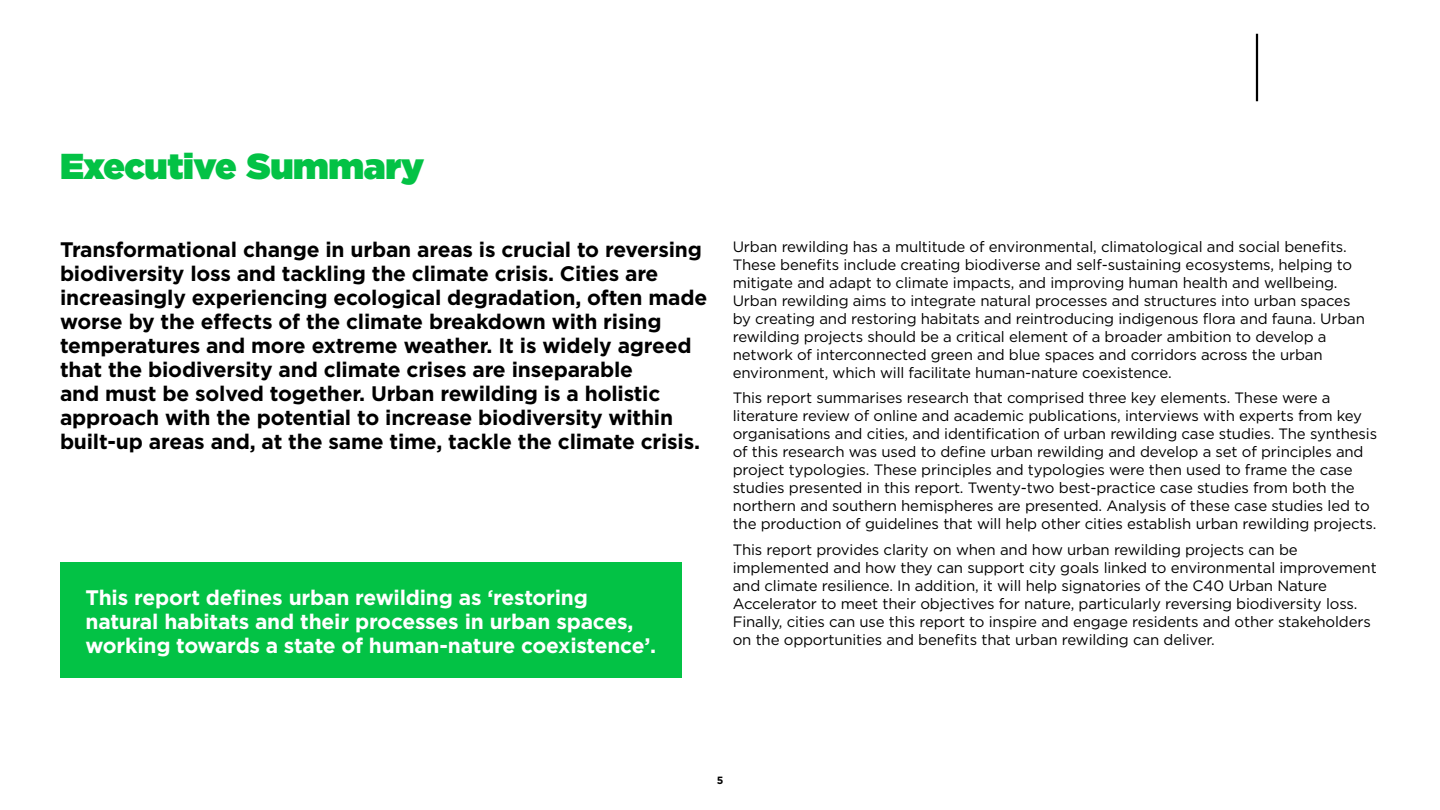
<style>
.page{position:relative;width:1440px;height:810px;background:#fff}
.page>*{position:absolute;margin:0;border:0;box-sizing:border-box;transform-origin:0 0}
.t1{font:900 36px "Gotham";letter-spacing:-.01em;color:#03c245}
.t2{font:700 21px/24px "Gotham";letter-spacing:-.01em;color:#000}
.t3{font:700 21px/24px "Gotham";letter-spacing:-.01em;color:#fff}
.t4{font:15px/18px "Gotham";letter-spacing:-.01em;color:#000}
.t5{font:700 10.5px "Gotham";color:#000}
</style>
<div class="page">
<div style="left:60px;top:562px;width:622px;height:116px;background:#03c245"></div>
<hr style="left:1256px;top:34px;width:2px;height:67px;background:#000">
<h1 class="t1" style="left:60px;top:140px;width:366px">Executive Summary</h1>
<p class="t2" style="left:60px;top:237px;width:649px">Transformational change in urban areas is crucial to reversing biodiversity loss and tackling the climate crisis. Cities are increasingly experiencing ecological degradation, often made worse by the effects of the climate breakdown with rising temperatures and more extreme weather. It is widely agreed that the biodiversity and climate crises are inseparable<br>and must be solved together. Urban rewilding is a holistic approach with the potential to increase biodiversity within built-up areas and, at the same time, tackle the climate crisis.</p>
<h2 class="t3" style="left:86px;top:585px;width:572px">This report defines urban rewilding as ‘restoring natural habitats and their processes in urban spaces, working towards a state of human-nature coexistence’.</h2>
<p class="t4" style="left:733px;top:237px;width:634px">Urban rewilding has a multitude of environmental, climatological and social benefits.<br>These benefits include creating biodiverse and self-sustaining ecosystems, helping to mitigate and adapt to climate impacts, and improving human health and wellbeing.<br>Urban rewilding aims to integrate natural processes and structures into urban spaces by creating and restoring habitats and reintroducing indigenous flora and fauna. Urban rewilding projects should be a critical element of a broader ambition to develop a network of interconnected green and blue spaces and corridors across the urban environment, which will facilitate human-nature coexistence.</p>
<p class="t4" style="left:733px;top:389px;width:646px">This report summarises research that comprised three key elements. These were a literature review of online and academic publications, interviews with experts from key organisations and cities, and identification of urban rewilding case studies. The synthesis of this research was used to define urban rewilding and develop a set of principles and project typologies. These principles and typologies were then used to frame the case studies presented in this report. Twenty-two best-practice case studies from both the northern and southern hemispheres are presented. Analysis of these case studies led to the production of guidelines that will help other cities establish urban rewilding projects.</p>
<p class="t4" style="left:733px;top:540px;width:645px">This report provides clarity on when and how urban rewilding projects can be implemented and how they can support city goals linked to environmental improvement and climate resilience. In addition, it will help signatories of the C40 Urban Nature Accelerator to meet their objectives for nature, particularly reversing biodiversity loss.<br>Finally, cities can use this report to inspire and engage residents and other stakeholders on the opportunities and benefits that urban rewilding can deliver.</p>
<p class="t5" style="left:717px;top:774px;width:8px">5</p>
</div>
